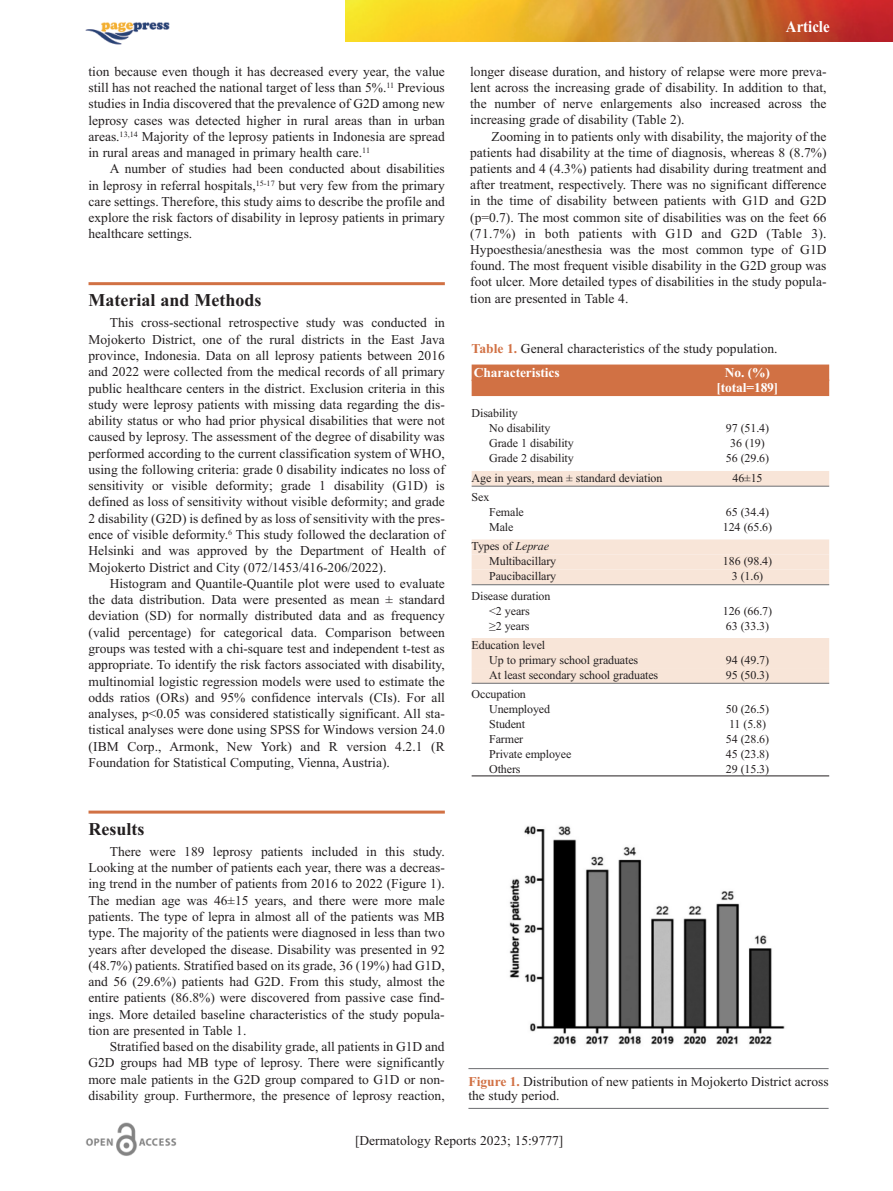
<style>
.page{position:relative;width:893px;height:1191px;background:#fff}
.page>*{position:absolute;margin:0;border:0;box-sizing:border-box;transform-origin:0 0}
.t1{font:700 18px "Times New Roman";color:#231f20}
.t2{font:700 16.5px "Times New Roman";color:#fff;scale:.9 1}
.t3{font:13.5px/16.2px "Times New Roman";color:#231f20;text-align:justify}
.t4{font:700 13.5px/15px "Times New Roman";letter-spacing:-.01em;color:#fff;text-align:center}
.t5{font:12px/15px "Times New Roman";letter-spacing:-.01em;color:#231f20}
.s1{font-weight:700;color:#d17144}
.s2{font-weight:700;color:#fff}
.s3{font-style:italic}
</style>
<div class="page">
<img style="left:86px;top:1123px;width:91px;height:33px">
<hr style="left:89px;top:282px;width:356px;height:3px;background:#d17144">
<hr style="left:89px;top:810px;width:356px;height:3px;background:#d17144">
<img style="left:345px;top:0;width:548px;height:42px">
<img style="left:86px;top:22px;width:84px;height:23px">
<div style="left:472px;top:364px;width:357px;height:17px;background:#d17144"></div>
<div style="left:472px;top:379px;width:357px;height:17px;background:#d17144"></div>
<div style="left:472px;top:471px;width:357px;height:15px;background:#f8e5d8"></div>
<hr style="left:472px;top:486px;width:357px;height:1px;background:#6c6d70">
<div style="left:472px;top:539px;width:357px;height:15px;background:#f8e5d8"></div>
<div style="left:472px;top:554px;width:357px;height:15px;background:#f8e5d8"></div>
<div style="left:472px;top:569px;width:357px;height:15px;background:#f8e5d8"></div>
<hr style="left:472px;top:584px;width:357px;height:1px;background:#6c6d70">
<div style="left:472px;top:638px;width:357px;height:15px;background:#f8e5d8"></div>
<div style="left:472px;top:653px;width:357px;height:15px;background:#f8e5d8"></div>
<div style="left:472px;top:668px;width:357px;height:15px;background:#f8e5d8"></div>
<hr style="left:472px;top:683px;width:357px;height:1px;background:#6c6d70">
<hr style="left:472px;top:775px;width:357px;height:1px;background:#231f20">
<hr style="left:468px;top:1068px;width:361px;height:1px;background:#6c6d70">
<hr style="left:468px;top:1108px;width:361px;height:1px;background:#6c6d70">
<img style="left:509px;top:826px;width:276px;height:219px">
<p class="t3" style="left:89px;top:63px;width:358px">tion because even though it has decreased every year, the value still has not reached the national target of less than 5%.<sup>11</sup> Previous studies in India discovered that the prevalence of G2D among new leprosy cases was detected higher in rural areas than in urban areas.<sup>13,14</sup> Majority of the leprosy patients in Indonesia are spread in rural areas and managed in primary health care.<sup>11</sup></p>
<p class="t3" style="left:89px;top:161px;width:358px;text-indent:21px">A number of studies had been conducted about disabilities in leprosy in referral hospitals,<sup>15-17</sup> but very few from the primary care settings. Therefore, this study aims to describe the profile and explore the risk factors of disability in leprosy patients in primary healthcare settings.</p>
<h1 class="t1" style="left:89px;top:290px;width:174px">Material and Methods</h1>
<p class="t3" style="left:89px;top:315px;width:358px;text-indent:21px">This cross-sectional retrospective study was conducted in Mojokerto District, one of the rural districts in the East Java province, Indonesia. Data on all leprosy patients between 2016 and 2022 were collected from the medical records of all primary public healthcare centers in the district. Exclusion criteria in this study were leprosy patients with missing data regarding the dis&shy;ability status or who had prior physical disabilities that were not caused by leprosy. The assessment of the degree of disability was performed according to the current classification system of WHO, using the following criteria: grade 0 disability indicates no loss of sensitivity or visible deformity; grade 1 disability (G1D) is defined as loss of sensitivity without visible deformity; and grade 2 disability (G2D) is defined by as loss of sensitivity with the pres&shy;ence of visible deformity.<sup>6</sup> This study followed the declaration of Helsinki and was approved by the Department of Health of Mojokerto District and City (072/1453/416-206/2022).</p>
<p class="t3" style="left:89px;top:575px;width:358px;text-indent:21px">Histogram and Quantile-Quantile plot were used to evaluate the data distribution. Data were presented as mean ± standard deviation (SD) for normally distributed data and as frequency (valid percentage) for categorical data. Comparison between groups was tested with a chi-square test and independent t-test as appropriate. To identify the risk factors associated with disability, multinomial logistic regression models were used to estimate the odds ratios (ORs) and 95% confidence intervals (CIs). For all analyses, p&lt;0.05 was considered statistically significant. All sta&shy;tistical analyses were done using SPSS for Windows version 24.0 (IBM Corp., Armonk, New York) and R version 4.2.1 (R Foundation for Statistical Computing, Vienna, Austria).</p>
<p class="t2" style="left:786px;top:16px;width:50px">Article</p>
<p class="t3" style="left:470px;top:63px;width:358px">longer disease duration, and history of relapse were more preva&shy;lent across the increasing grade of disability. In addition to that, the number of nerve enlargements also increased across the increasing grade of disability (Table 2).</p>
<p class="t3" style="left:470px;top:128px;width:358px;text-indent:21px">Zooming in to patients only with disability, the majority of the patients had disability at the time of diagnosis, whereas 8 (8.7%) patients and 4 (4.3%) patients had disability during treatment and after treatment, respectively. There was no significant difference in the time of disability between patients with G1D and G2D (p=0.7). The most common site of disabilities was on the feet 66 (71.7%) in both patients with G1D and G2D (Table 3).<br>Hypoesthesia/anesthesia was the most common type of G1D found. The most frequent visible disability in the G2D group was foot ulcer. More detailed types of disabilities in the study popula&shy;tion are presented in Table 4.</p>
<p class="t3" style="left:472px;top:337px;width:307px;line-height:23.5px"><span class="s1">Table 1.</span> General characteristics of the study population.<br><span class="s2">Characteristics</span></p>
<p class="t4" style="left:717px;top:364px;width:63px">No. (%) [total=189]</p>
<p class="t5" style="left:489px;top:406px;width:63px;text-indent:-18px">Disability<br>No disability</p>
<p class="t5" style="left:726px;top:421px;width:45px">97 (51.4)</p>
<p class="t5" style="left:489px;top:436px;width:86px">Grade 1 disability</p>
<p class="t5" style="left:730px;top:436px;width:36px">36 (19)</p>
<p class="t5" style="left:489px;top:451px;width:86px">Grade 2 disability</p>
<p class="t5" style="left:726px;top:451px;width:45px">56 (29.6)</p>
<p class="t5" style="left:472px;top:470px;width:192px">Age in years, mean ± standard deviation</p>
<p class="t5" style="left:732px;top:470px;width:32px">46±15</p>
<p class="t5" style="left:489px;top:489px;width:36px;text-indent:-18px">Sex<br>Female</p>
<p class="t5" style="left:726px;top:504px;width:45px">65 (34.4)</p>
<p class="t5" style="left:489px;top:519px;width:26px">Male</p>
<p class="t5" style="left:723px;top:519px;width:51px">124 (65.6)</p>
<p class="t5" style="left:489px;top:538px;width:69px;text-indent:-18px">Types of <span class="s3">Leprae<br></span>Multibacillary</p>
<p class="t5" style="left:723px;top:553px;width:51px">186 (98.4)</p>
<p class="t5" style="left:489px;top:568px;width:69px">Paucibacillary</p>
<p class="t5" style="left:732px;top:568px;width:33px">3 (1.6)</p>
<p class="t5" style="left:472px;top:588px;width:80px;text-align:center">Disease duration &lt;2 years</p>
<p class="t5" style="left:723px;top:603px;width:51px">126 (66.7)</p>
<p class="t5" style="left:489px;top:618px;width:42px">≥2 years</p>
<p class="t5" style="left:726px;top:618px;width:45px">63 (33.3)</p>
<p class="t5" style="left:489px;top:637px;width:151px;text-indent:-18px">Education level<br>Up to primary school graduates</p>
<p class="t5" style="left:726px;top:652px;width:45px">94 (49.7)</p>
<p class="t5" style="left:489px;top:667px;width:171px">At least secondary school graduates</p>
<p class="t5" style="left:726px;top:667px;width:45px">95 (50.3)</p>
<p class="t5" style="left:489px;top:686px;width:62px;text-indent:-18px">Occupation<br>Unemployed</p>
<p class="t5" style="left:726px;top:701px;width:45px">50 (26.5)</p>
<p class="t5" style="left:489px;top:716px;width:37px">Student</p>
<p class="t5" style="left:729px;top:716px;width:39px">11 (5.8)</p>
<p class="t5" style="left:489px;top:731px;width:36px">Farmer</p>
<p class="t5" style="left:726px;top:731px;width:45px">54 (28.6)</p>
<p class="t5" style="left:489px;top:746px;width:84px">Private employee</p>
<p class="t5" style="left:726px;top:746px;width:45px">45 (23.8)</p>
<p class="t5" style="left:489px;top:761px;width:33px">Others</p>
<p class="t5" style="left:726px;top:761px;width:45px">29 (15.3)</p>
<h1 class="t1" style="left:89px;top:818px;width:58px">Results</h1>
<p class="t3" style="left:88px;top:843px;width:358px;text-indent:21px">There were 189 leprosy patients included in this study.<br>Looking at the number of patients each year, there was a decreas&shy;ing trend in the number of patients from 2016 to 2022 (Figure 1).<br>The median age was 46±15 years, and there were more male patients. The type of lepra in almost all of the patients was MB type. The majority of the patients were diagnosed in less than two years after developed the disease. Disability was presented in 92 (48.7%) patients. Stratified based on its grade, 36 (19%) had G1D, and 56 (29.6%) patients had G2D. From this study, almost the entire patients (86.8%) were discovered from passive case find&shy;ings. More detailed baseline characteristics of the study popula&shy;tion are presented in Table 1.</p>
<p class="t3" style="left:88px;top:1038px;width:358px;text-indent:21px">Stratified based on the disability grade, all patients in G1D and G2D groups had MB type of leprosy. There were significantly more male patients in the G2D group compared to G1D or non&shy;disability group. Furthermore, the presence of leprosy reaction,</p>
<p class="t3" style="left:468px;top:1074px;width:362px;line-height:13.5px"><span class="s1">Figure 1.</span> Distribution of new patients in Mojokerto District across the study period.</p>
<p class="t3" style="left:355px;top:1132px;width:210px">[Dermatology Reports 2023; 15:9777]</p>
</div>
